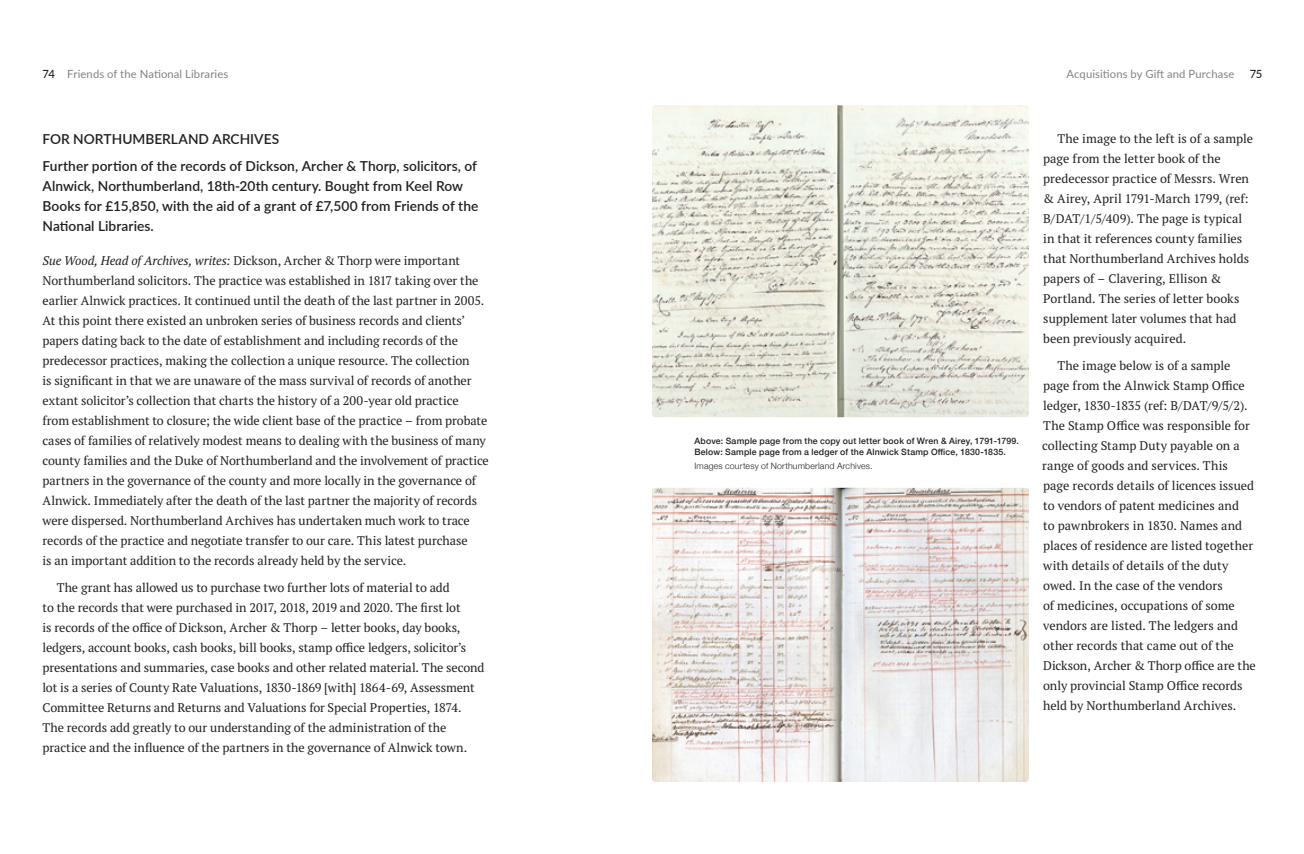
<style>
.page{position:relative;width:1304px;height:854px;background:#fff}
.page>*{position:absolute;margin:0;border:0;box-sizing:border-box;transform-origin:0 0}
.t1{font:600 13.75px/20px "Lato";letter-spacing:.005em;color:#231f20}
.t2{font:12.5px/20px "PT Serif Pro";letter-spacing:-.005em;color:#231f20}
.t3{font:11.25px "Lato";letter-spacing:.01em;color:#808285}
.t4{font:500 11.25px "Lato";color:#231f20}
.t5{font:500 8.75px/10.6px "Helvetica Neue";letter-spacing:.02em;color:#231f20}
.t6{font:300 8.75px "Helvetica Neue";letter-spacing:.02em;color:#231f20}
.s1{font-weight:500;color:#231f20}
.s2{font-style:italic}
</style>
<div class="page">
<img style="left:652px;top:105px;width:377px;height:312px">
<img style="left:652px;top:488px;width:377px;height:294px">
<p class="t3" style="left:43px;top:66px;width:187px"><span class="s1">74</span> Friends of the National Libraries</p>
<p class="t3" style="left:1066px;top:66px;width:169px">Acquisitions by Gift and Purchase</p>
<p class="t4" style="left:1250px;top:66px;width:14px">75</p>
<p class="t1" style="left:43px;top:125px;width:436px;line-height:27.1px">FOR NORTHUMBERLAND ARCHIVES<br>Further portion of the records of Dickson, Archer &amp; Thorp, solicitors, of</p>
<p class="t1" style="left:43px;top:175px;width:437px">Alnwick, Northumberland, 18th-20th century. Bought from Keel Row<br>Books for £15,850, with the aid of a grant of £7,500 from Friends of the<br>National Libraries.</p>
<p class="t2" style="left:43px;top:251px;width:448px"><span class="s2">Sue Wood, Head of Archives, writes:</span> Dickson, Archer &amp; Thorp were important Northumberland solicitors. The practice was established in 1817 taking over the earlier Alnwick practices. It continued until the death of the last partner in 2005.<br>At this point there existed an unbroken series of business records and clients’ papers dating back to the date of establishment and including records of the predecessor practices, making the collection a unique resource. The collection<br>is significant in that we are unaware of the mass survival of records of another extant solicitor’s collection that charts the history of a 200-year old practice<br>from establishment to closure; the wide client base of the practice – from probate cases of families of relatively modest means to dealing with the business of many county families and the Duke of Northumberland and the involvement of practice partners in the governance of the county and more locally in the governance of Alnwick. Immediately after the death of the last partner the majority of records were dispersed. Northumberland Archives has undertaken much work to trace records of the practice and negotiate transfer to our care. This latest purchase<br>is an important addition to the records already held by the service.</p>
<p class="t2" style="left:43px;top:578px;width:443px;text-indent:14px">The grant has allowed us to purchase two further lots of material to add<br>to the records that were purchased in 2017, 2018, 2019 and 2020. The first lot<br>is records of the office of Dickson, Archer &amp; Thorp – letter books, day books, ledgers, account books, cash books, bill books, stamp office ledgers, solicitor’s presentations and summaries, case books and other related material. The second lot is a series of County Rate Valuations, 1830-1869 [with] 1864-69, Assessment Committee Returns and Returns and Valuations for Special Properties, 1874.<br>The records add greatly to our understanding of the administration of the practice and the influence of the partners in the governance of Alnwick town.</p>
<p class="t5" style="left:694px;top:435px;width:326px">Above: Sample page from the copy out letter book of Wren &amp; Airey, 1791-1799.<br>Below: Sample page from a ledger of the Alnwick Stamp Office, 1830-1835.</p>
<p class="t6" style="left:694px;top:459px;width:180px">Images courtesy of Northumberland Archives.</p>
<p class="t2" style="left:1043px;top:128px;width:211px;text-indent:14px">The image to the left is of a sample page from the letter book of the predecessor practice of Messrs. Wren &amp; Airey, April 1791-March 1799, (ref:<br>B/DAT/1/5/409). The page is typical in that it references county families that Northumberland Archives holds papers of – Clavering, Ellison &amp; Portland. The series of letter books supplement later volumes that had been previously acquired.</p>
<p class="t2" style="left:1042px;top:355px;width:215px;text-indent:15px">The image below is of a sample page from the Alnwick Stamp Office ledger, 1830-1835 (ref: B/DAT/9/5/2).<br>The Stamp Office was responsible for collecting Stamp Duty payable on a range of goods and services. This page records details of licences issued to vendors of patent medicines and<br>to pawnbrokers in 1830. Names and places of residence are listed together with details of details of the duty owed. In the case of the vendors<br>of medicines, occupations of some vendors are listed. The ledgers and other records that came out of the Dickson, Archer &amp; Thorp office are the only provincial Stamp Office records held by Northumberland Archives.</p>
</div>
